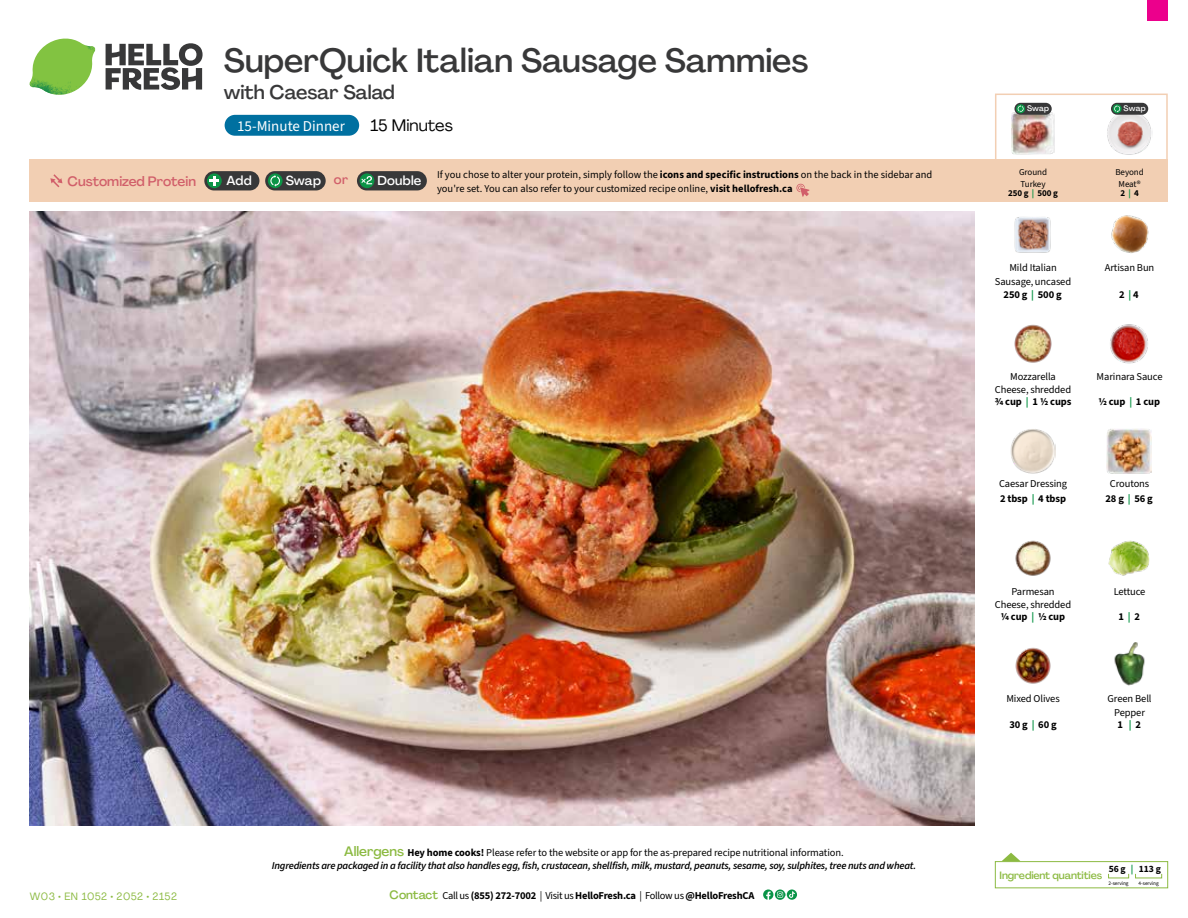
<style>
.page{position:relative;width:1188px;height:918px;background:#fff}
.page>*{position:absolute;margin:0;border:0;box-sizing:border-box;transform-origin:0 0}
.t1{font:500 33px "Agrandir";color:#383839}
.t2{font:500 19.5px "Agrandir";color:#383839}
.t3{font:16.5px "Agrandir";color:#000}
.t4{font:15px "Source Sans 3";color:#fff}
.t5{font:500 13.5px "Agrandir";color:#d15f6a}
.t6{font:500 12.9px "Agrandir";letter-spacing:.015em;color:#fff}
.t7{font:10.5px/13.5px "Source Sans 3";letter-spacing:-.01em;color:#000;text-align:center}
.t8{font:italic 600 10.5px/13.5px "Source Sans 3";letter-spacing:-.02em;color:#000;text-align:center}
.t9{font:700 10.5px "Source Sans 3";letter-spacing:-.02em;color:#000}
.t10{font:10.5px "Agrandir";letter-spacing:.05em;color:#8cba42}
.t11{font:500 10.5px "Agrandir";letter-spacing:-.01em;color:#8cba42}
.t12{font:700 9.6px "Source Sans 3";color:#000}
.t13{font:9px/11.6px "Source Sans 3";letter-spacing:-.01em;color:#000;text-align:center}
.t14{font:700 9px "Source Sans 3";color:#000}
.t15{font:500 7.95px "Agrandir";letter-spacing:.01em;color:#fff}
.t16{font:5.25px "Source Sans 3";letter-spacing:-.01em;color:#000}
.s1{color:#d15f6a}
.s2{color:#0b9446}
.s3{font-weight:700}
.s4{font-weight:700;color:#0b9446}
.s5{font-family:"Agrandir";font-weight:500;font-style:normal;font-size:13.5px;color:#8cba42}
.s6{font-weight:700;font-style:normal}
.s7{font-weight:400;font-style:normal}
.s8{font-family:"Agrandir";font-weight:500;font-size:12px;color:#8cba42}
.s9{font-weight:400}
</style>
<div class="page">
<svg style="left:106px;top:43px;width:97px;height:47px"></svg>
<svg style="left:34px;top:39px;width:59px;height:38px"></svg>
<img style="left:65px;top:39px;width:30px;height:25px">
<img style="left:33px;top:60px;width:56px;height:10px">
<img style="left:29px;top:64px;width:58px;height:31px">
<img style="left:64px;top:70px;width:25px;height:24px">
<img style="left:30px;top:211px;width:945px;height:615px">
<div style="left:787px;top:889px;width:10px;height:11px;background:#099447;border-radius:50%"></div>
<svg style="left:763px;top:889px;width:32px;height:11px"></svg>
<div style="left:1148px;top:0;width:20px;height:20px;background:#ec008c"></div>
<svg style="left:1002px;top:853px;width:18px;height:8px"></svg>
<div style="left:995px;top:861px;width:173px;height:27px;border:1px solid #8cba42"></div>
<div style="left:225px;top:115px;width:134px;height:21px;background:#0070a0;border-radius:10px"></div>
<img style="left:1014px;top:324px;width:38px;height:39px">
<img style="left:1110px;top:324px;width:38px;height:40px">
<img style="left:1011px;top:429px;width:45px;height:45px">
<img style="left:1106px;top:429px;width:46px;height:45px">
<img style="left:1015px;top:540px;width:36px;height:36px">
<img style="left:1108px;top:540px;width:42px;height:36px">
<img style="left:1015px;top:647px;width:36px;height:37px">
<img style="left:1111px;top:215px;width:38px;height:38px">
<img style="left:1014px;top:217px;width:37px;height:36px">
<img style="left:1114px;top:643px;width:31px;height:43px">
<div style="left:30px;top:160px;width:1138px;height:42px;background:#f2cfb3"></div>
<svg style="left:50px;top:174px;width:12px;height:13px"></svg>
<div style="left:265px;top:171px;width:61px;height:19px;background:#383839;border-radius:10px"></div>
<svg style="left:268px;top:173px;width:15px;height:15px"></svg>
<svg style="left:270px;top:175px;width:10px;height:12px"></svg>
<div style="left:204px;top:171px;width:55px;height:19px;background:#383839;border-radius:10px"></div>
<div style="left:207px;top:173px;width:15px;height:15px;background:#0b9446;border-radius:50%"></div>
<svg style="left:209px;top:176px;width:10px;height:10px"></svg>
<svg style="left:796px;top:183px;width:13px;height:14px"></svg>
<div style="left:357px;top:171px;width:70px;height:19px;background:#383839;border-radius:10px"></div>
<svg style="left:360px;top:173px;width:14px;height:15px"></svg>
<svg style="left:360px;top:176px;width:12px;height:8px"></svg>
<div style="left:995px;top:94px;width:173px;height:69px;border:2px solid #f2cfb3"></div>
<img style="left:1107px;top:111px;width:45px;height:44px">
<img style="left:1011px;top:112px;width:44px;height:43px">
<div style="left:1111px;top:103px;width:37px;height:12px;background:#383839;border-radius:6px"></div>
<svg style="left:1113px;top:104px;width:9px;height:9px"></svg>
<svg style="left:1114px;top:105px;width:6px;height:7px"></svg>
<div style="left:1014px;top:103px;width:38px;height:12px;background:#383839;border-radius:6px"></div>
<svg style="left:1016px;top:104px;width:9px;height:9px"></svg>
<svg style="left:1018px;top:105px;width:6px;height:7px"></svg>
<h1 class="t1" style="left:224px;top:40px;width:586px">SuperQuick Italian Sausage Sammies</h1>
<h2 class="t2" style="left:224px;top:80px;width:173px">with Caesar Salad</h2>
<h3 class="t3" style="left:370px;top:115px;width:84px">15 Minutes</h3>
<h3 class="t4" style="left:237px;top:116px;width:109px">15-Minute Dinner</h3>
<p class="t15" style="left:1027px;top:104px;width:24px">Swap</p>
<p class="t15" style="left:1124px;top:104px;width:24px">Swap</p>
<p class="t5" style="left:68px;top:173px;width:130px">Customized Protein</p>
<p class="t6" style="left:227px;top:172px;width:27px">Add</p>
<p class="t6" style="left:286px;top:172px;width:64px">Swap <span class="s1">or</span></p>
<p class="t6" style="left:377px;top:172px;width:45px">Double</p>
<p class="t13" style="left:1115px;top:167px;width:30px">Beyond<br>Meat®</p>
<p class="t14" style="left:1120px;top:187px;width:20px">2 <span class="s2">|</span> 4</p>
<p class="t13" style="left:1019px;top:167px;width:29px;text-align:left">Ground<br>Turkey</p>
<p class="t14" style="left:1008px;top:187px;width:51px">250 g <span class="s2">|</span> 500 g</p>
<p class="t7" style="left:437px;top:168px;width:497px;text-align:left">If you chose to alter your protein, simply follow the <span class="s3">icons and specific instructions</span> on the back in the sidebar and you're set. You can also refer to your customized recipe online, <span class="s3">visit hellofresh.ca</span></p>
<p class="t7" style="left:995px;top:261px;width:78px">Mild Italian<br>Sausage, uncased<br><span class="s3">250 g</span> <span class="s4">|</span> <span class="s3">500 g</span></p>
<p class="t7" style="left:1105px;top:261px;width:51px">Artisan Bun</p>
<p class="t9" style="left:1119px;top:288px;width:21px">2 <span class="s2">|</span> 4</p>
<p class="t7" style="left:995px;top:370px;width:78px">Mozzarella<br>Cheese, shredded</p>
<p class="t9" style="left:995px;top:395px;width:78px">3/4 cup <span class="s2">|</span> 1 1/2 cups</p>
<p class="t7" style="left:1097px;top:370px;width:67px">Marinara Sauce</p>
<p class="t9" style="left:1098px;top:395px;width:63px">1/2 cup <span class="s2">|</span> 1 cup</p>
<p class="t7" style="left:999px;top:477px;width:70px;line-height:14.9px;text-align:left">Caesar Dressing<br><span class="s3">2 tbsp</span> <span class="s4">|</span> <span class="s3">4 tbsp</span></p>
<p class="t7" style="left:1106px;top:476px;width:49px;line-height:14.9px">Croutons<br><span class="s3">28 g</span> <span class="s4">|</span> <span class="s3">56 g</span></p>
<p class="t10" style="left:30px;top:890px;width:149px">W03 • EN 1052 • 2052 • 2152</p>
<p class="t8" style="left:272px;top:845px;width:646px"><span class="s5">Allergens</span> <span class="s6">Hey home cooks!</span> <span class="s7">Please refer to the website or app for the as-prepared recipe nutritional information.<br></span>Ingredients are packaged in a facility that also handles egg, fish, crustacean, shellfish, milk, mustard, peanuts, sesame, soy, sulphites, tree nuts and wheat.</p>
<p class="t9" style="left:390px;top:889px;width:366px"><span class="s8">Contact</span> <span class="s9">Call us</span> (855) 272-7002 <span class="s9">| Visit us</span> HelloFresh.ca <span class="s9">| Follow us</span> @HelloFreshCA</p>
<p class="t7" style="left:995px;top:585px;width:78px">Parmesan<br>Cheese, shredded</p>
<p class="t9" style="left:1000px;top:610px;width:66px">1/4 cup <span class="s2">|</span> 1/2 cup</p>
<p class="t7" style="left:1006px;top:692px;width:55px">Mixed Olives</p>
<p class="t9" style="left:1009px;top:717px;width:49px">30 g <span class="s2">|</span> 60 g</p>
<p class="t7" style="left:1114px;top:585px;width:33px">Lettuce</p>
<p class="t9" style="left:1118px;top:610px;width:23px">1 <span class="s2">|</span> 2</p>
<p class="t7" style="left:1108px;top:692px;width:46px">Green Bell<br>Pepper</p>
<p class="t9" style="left:1117px;top:717px;width:25px">1 <span class="s2">|</span> 2</p>
<p class="t12" style="left:1109px;top:863px;width:54px">56 g <span class="s2">|</span> 113 g</p>
<p class="t16" style="left:1109px;top:880px;width:22px">2-serving</p>
<p class="t16" style="left:1139px;top:880px;width:22px">4-serving</p>
<p class="t11" style="left:1000px;top:868px;width:104px">Ingredient quantities</p>
</div>
